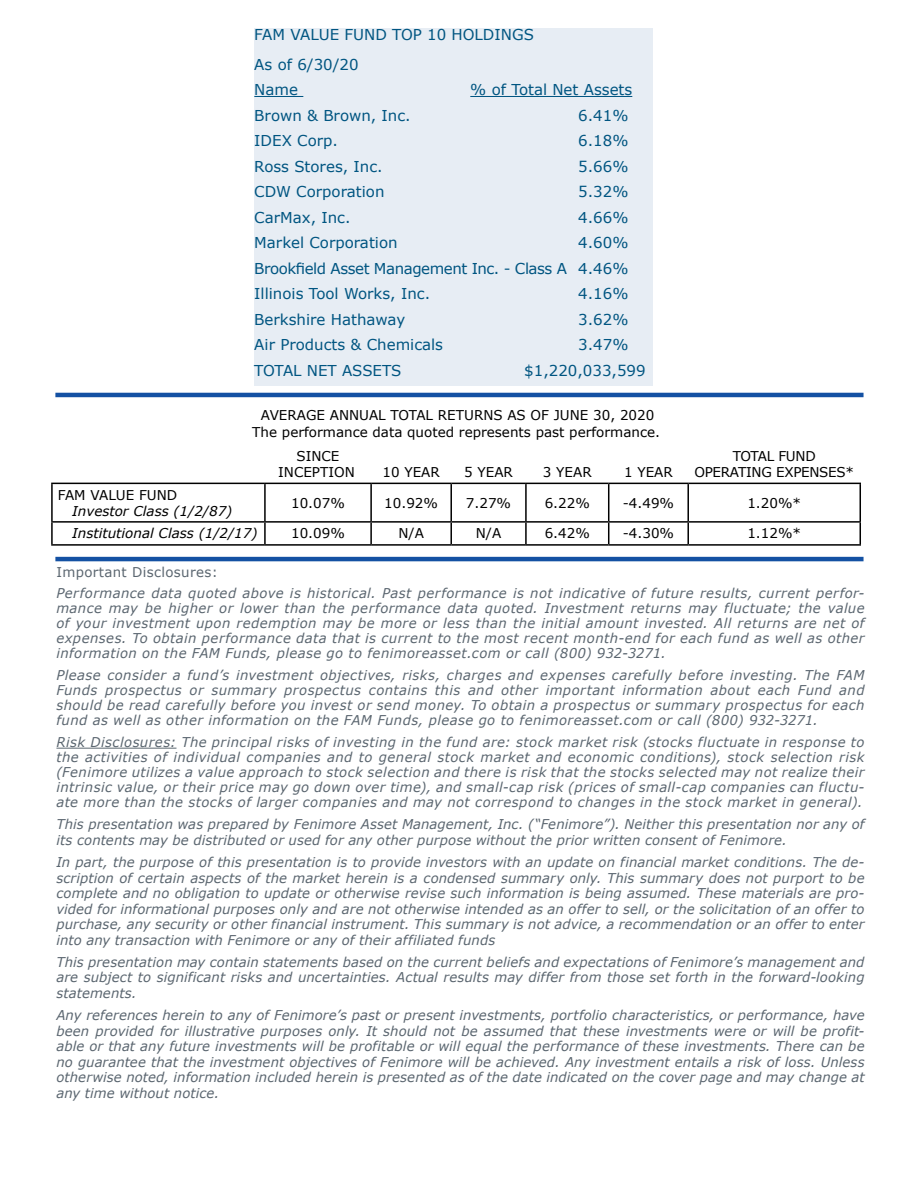
<style>
.page{position:relative;width:918px;height:1188px;background:#fff}
.page>*{position:absolute;margin:0;border:0;box-sizing:border-box;transform-origin:0 0}
.t1{font:15px/25.5px "Verdana";color:#005581}
.t2{font:italic 13.5px/15px "Verdana";letter-spacing:.01em;color:#5b6670;text-align:justify}
.t3{font:13.5px/16.2px "Verdana";color:#000;text-align:center}
.t4{font:italic 13.5px "Verdana";color:#000}
.t5{font:13.5px/16.2px "Verdana";letter-spacing:-.02em;color:#000;text-align:center}
.t6{font:13.5px "Verdana";letter-spacing:.025em;color:#5b6670}
</style>
<div class="page">
<hr style="left:51px;top:483px;width:214px;height:1px;background:#000">
<hr style="left:51px;top:484px;width:2px;height:37px;background:#000">
<hr style="left:265px;top:483px;width:106px;height:1px;background:#000">
<hr style="left:264px;top:484px;width:2px;height:37px;background:#000">
<hr style="left:371px;top:483px;width:80px;height:1px;background:#000">
<hr style="left:370px;top:484px;width:2px;height:37px;background:#000">
<hr style="left:451px;top:483px;width:75px;height:1px;background:#000">
<hr style="left:450px;top:484px;width:2px;height:37px;background:#000">
<hr style="left:526px;top:483px;width:83px;height:1px;background:#000">
<hr style="left:525px;top:484px;width:2px;height:37px;background:#000">
<hr style="left:609px;top:483px;width:79px;height:1px;background:#000">
<hr style="left:608px;top:484px;width:1px;height:37px;background:#000">
<hr style="left:688px;top:483px;width:173px;height:1px;background:#000">
<hr style="left:687px;top:484px;width:2px;height:37px;background:#000">
<hr style="left:860px;top:484px;width:1px;height:37px;background:#000">
<hr style="left:51px;top:521px;width:214px;height:2px;background:#000">
<hr style="left:51px;top:523px;width:2px;height:21px;background:#000">
<hr style="left:265px;top:521px;width:106px;height:2px;background:#000">
<hr style="left:264px;top:523px;width:2px;height:21px;background:#000">
<hr style="left:371px;top:521px;width:80px;height:2px;background:#000">
<hr style="left:370px;top:523px;width:2px;height:21px;background:#000">
<hr style="left:451px;top:521px;width:75px;height:2px;background:#000">
<hr style="left:450px;top:523px;width:2px;height:21px;background:#000">
<hr style="left:526px;top:521px;width:83px;height:2px;background:#000">
<hr style="left:525px;top:523px;width:2px;height:21px;background:#000">
<hr style="left:609px;top:521px;width:79px;height:2px;background:#000">
<svg style="left:608px;top:523px;width:1px;height:21px"></svg>
<hr style="left:688px;top:521px;width:173px;height:2px;background:#000">
<hr style="left:687px;top:523px;width:2px;height:21px;background:#000">
<svg style="left:860px;top:523px;width:1px;height:21px"></svg>
<hr style="left:51px;top:544px;width:214px;height:2px;background:#000">
<hr style="left:265px;top:544px;width:106px;height:2px;background:#000">
<hr style="left:371px;top:544px;width:80px;height:2px;background:#000">
<hr style="left:451px;top:544px;width:75px;height:2px;background:#000">
<hr style="left:526px;top:544px;width:83px;height:2px;background:#000">
<hr style="left:609px;top:544px;width:79px;height:2px;background:#000">
<hr style="left:688px;top:544px;width:173px;height:2px;background:#000">
<hr style="left:56px;top:748px;width:120px;height:1px;background:#5b6670">
<hr style="left:55px;top:393px;width:809px;height:4px;background:#1451a3">
<hr style="left:55px;top:557px;width:809px;height:4px;background:#1451a3">
<div style="left:254px;top:28px;width:399px;height:358px;background:#e7edf4"></div>
<hr style="left:254px;top:96px;width:49px;height:1px;background:#005581">
<hr style="left:470px;top:96px;width:162px;height:1px;background:#005581">
<p class="t1" style="left:254px;top:19px;width:281px;line-height:30px">FAM VALUE FUND TOP 10 HOLDINGS<br>As of 6/30/20</p>
<p class="t1" style="left:254px;top:77px;width:45px">Name</p>
<p class="t1" style="left:470px;top:77px;width:164px">% of Total Net Assets</p>
<p class="t1" style="left:254px;top:102px;width:158px">Brown &amp; Brown, Inc.</p>
<p class="t1" style="left:578px;top:102px;width:52px">6.41%</p>
<p class="t1" style="left:254px;top:128px;width:85px">IDEX Corp.</p>
<p class="t1" style="left:578px;top:128px;width:52px">6.18%</p>
<p class="t1" style="left:254px;top:153px;width:130px">Ross Stores, Inc.</p>
<p class="t1" style="left:578px;top:153px;width:52px">5.66%</p>
<p class="t1" style="left:254px;top:179px;width:132px">CDW Corporation</p>
<p class="t1" style="left:578px;top:179px;width:52px">5.32%</p>
<p class="t1" style="left:254px;top:204px;width:98px">CarMax, Inc.</p>
<p class="t1" style="left:578px;top:204px;width:52px">4.66%</p>
<p class="t1" style="left:254px;top:230px;width:145px">Markel Corporation</p>
<p class="t1" style="left:254px;top:230px;width:376px;text-align:justify;text-indent:324px">4.60% Brookfield Asset Management Inc. - Class A 4.46% Illinois Tool Works, Inc.</p>
<p class="t1" style="left:578px;top:281px;width:52px">4.16%</p>
<p class="t3" style="left:58px;top:487px;width:121px">FAM VALUE FUND</p>
<p class="t4" style="left:72px;top:502px;width:162px">Investor Class (1/2/87)</p>
<p class="t1" style="left:254px;top:306px;width:153px">Berkshire Hathaway</p>
<p class="t1" style="left:578px;top:306px;width:52px">3.62%</p>
<p class="t1" style="left:254px;top:332px;width:190px">Air Products &amp; Chemicals</p>
<p class="t1" style="left:578px;top:332px;width:52px">3.47%</p>
<p class="t1" style="left:254px;top:358px;width:149px">TOTAL NET ASSETS</p>
<p class="t1" style="left:524px;top:358px;width:123px">$1,220,033,599</p>
<p class="t3" style="left:252px;top:407px;width:409px">AVERAGE ANNUAL TOTAL RETURNS AS OF JUNE 30, 2020<br>The performance data quoted represents past performance.</p>
<p class="t3" style="left:278px;top:448px;width:78px">SINCE<br>INCEPTION</p>
<p class="t3" style="left:382px;top:464px;width:59px">10 YEAR</p>
<p class="t3" style="left:464px;top:464px;width:50px">5 YEAR</p>
<p class="t3" style="left:543px;top:464px;width:50px">3 YEAR</p>
<p class="t3" style="left:624px;top:464px;width:50px">1 YEAR</p>
<p class="t5" style="left:694px;top:448px;width:161px">TOTAL FUND<br>OPERATING EXPENSES*</p>
<p class="t3" style="left:291px;top:495px;width:55px">10.07%</p>
<p class="t3" style="left:384px;top:495px;width:55px">10.92%</p>
<p class="t3" style="left:466px;top:495px;width:47px">7.27%</p>
<p class="t3" style="left:545px;top:495px;width:47px">6.22%</p>
<p class="t3" style="left:623px;top:495px;width:53px">-4.49%</p>
<p class="t3" style="left:747px;top:495px;width:55px">1.20%*</p>
<p class="t4" style="left:72px;top:524px;width:187px">Institutional Class (1/2/17)</p>
<p class="t3" style="left:291px;top:525px;width:55px">10.09%</p>
<p class="t3" style="left:398px;top:525px;width:27px">N/A</p>
<p class="t3" style="left:476px;top:525px;width:27px">N/A</p>
<p class="t3" style="left:545px;top:525px;width:47px">6.42%</p>
<p class="t3" style="left:623px;top:525px;width:53px">-4.30%</p>
<p class="t3" style="left:747px;top:525px;width:55px">1.12%*</p>
<p class="t6" style="left:56px;top:563px;width:163px">Important Disclosures:</p>
<p class="t2" style="left:56px;top:586px;width:810px">Performance data quoted above is historical. Past performance is not indicative of future results, current perfor&shy;mance may be higher or lower than the performance data quoted. Investment returns may fluctuate; the value of your investment upon redemption may be more or less than the initial amount invested. All returns are net of expenses. To obtain performance data that is current to the most recent month-end for each fund as well as other information on the FAM Funds, please go to fenimoreasset.com or call (800) 932-3271.</p>
<p class="t2" style="left:56px;top:668px;width:810px">Please consider a fund’s investment objectives, risks, charges and expenses carefully before investing. The FAM Funds prospectus or summary prospectus contains this and other important information about each Fund and should be read carefully before you invest or send money. To obtain a prospectus or summary prospectus for each fund as well as other information on the FAM Funds, please go to fenimoreasset.com or call (800) 932-3271.</p>
<p class="t2" style="left:56px;top:734px;width:810px">Risk Disclosures: The principal risks of investing in the fund are: stock market risk (stocks fluctuate in response to the activities of individual companies and to general stock market and economic conditions), stock selection risk (Fenimore utilizes a value approach to stock selection and there is risk that the stocks selected may not realize their intrinsic value, or their price may go down over time), and small-cap risk (prices of small-cap companies can fluctu&shy;ate more than the stocks of larger companies and may not correspond to changes in the stock market in general).</p>
<p class="t2" style="left:56px;top:816px;width:810px;line-height:15.5px">This presentation was prepared by Fenimore Asset Management, Inc. (“Fenimore”). Neither this presentation nor any of its contents may be distributed or used for any other purpose without the prior written consent of Fenimore.</p>
<p class="t2" style="left:56px;top:854px;width:810px;line-height:15.6px">In part, the purpose of this presentation is to provide investors with an update on financial market conditions. The de&shy;scription of certain aspects of the market herein is a condensed summary only. This summary does not purport to be complete and no obligation to update or otherwise revise such information is being assumed. These materials are pro&shy;vided for informational purposes only and are not otherwise intended as an offer to sell, or the solicitation of an offer to purchase, any security or other financial instrument. This summary is not advice, a recommendation or an offer to enter into any transaction with Fenimore or any of their affiliated funds</p>
<p class="t2" style="left:56px;top:954px;width:810px;line-height:15.5px">This presentation may contain statements based on the current beliefs and expectations of Fenimore’s management and are subject to significant risks and uncertainties. Actual results may differ from those set forth in the forward-looking statements.</p>
<p class="t2" style="left:56px;top:1007px;width:810px;line-height:15.5px">Any references herein to any of Fenimore’s past or present investments, portfolio characteristics, or performance, have been provided for illustrative purposes only. It should not be assumed that these investments were or will be profit&shy;able or that any future investments will be profitable or will equal the performance of these investments. There can be no guarantee that the investment objectives of Fenimore will be achieved. Any investment entails a risk of loss. Unless otherwise noted, information included herein is presented as of the date indicated on the cover page and may change at any time without notice.</p>
</div>
